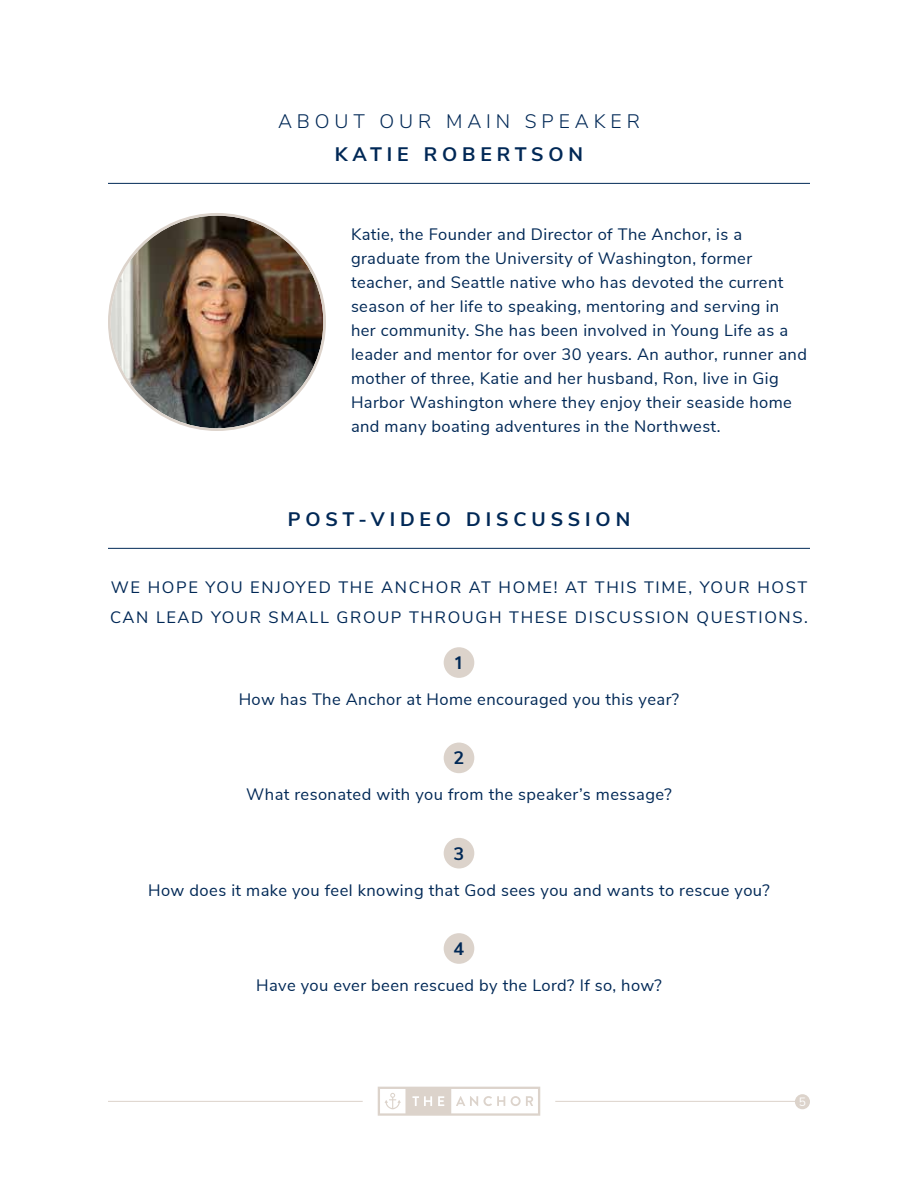
<style>
.page{position:relative;width:918px;height:1188px;background:#fff}
.page>*{position:absolute;margin:0;border:0;box-sizing:border-box;transform-origin:0 0}
.t1{font:700 19.5px "Nunito Sans";letter-spacing:.25em;color:#002856}
.t2{font:300 19.5px "Nunito Sans";letter-spacing:.25em;color:#002856}
.t3{font:700 18px "Nunito Sans";color:#002856}
.t4{font:16.5px/24px "Nunito Sans";letter-spacing:.025em;color:#002856}
.t5{font:16.5px/30px "Nunito Sans";letter-spacing:.1em;color:#002856}
.t6{font:12px "Nunito Sans";color:#fff}
</style>
<div class="page">
<hr style="left:555px;top:1101px;width:255px;height:1px;background:#dcd3cb">
<hr style="left:108px;top:1101px;width:255px;height:1px;background:#dcd3cb">
<svg style="left:378px;top:1087px;width:162px;height:29px"></svg>
<div style="left:795px;top:1094px;width:15px;height:15px;background:#dcd3cb;border-radius:50%"></div>
<hr style="left:108px;top:548px;width:702px;height:1px;background:#002856">
<hr style="left:108px;top:183px;width:702px;height:1px;background:#002856">
<div style="left:444px;top:647px;width:30px;height:31px;background:#dcd3cb;border-radius:50%"></div>
<div style="left:444px;top:743px;width:30px;height:30px;background:#dcd3cb;border-radius:50%"></div>
<div style="left:444px;top:838px;width:30px;height:31px;background:#dcd3cb;border-radius:50%"></div>
<div style="left:444px;top:933px;width:30px;height:31px;background:#dcd3cb;border-radius:50%"></div>
<img style="left:111px;top:216px;width:212px;height:212px;border-radius:106px">
<p class="t2" style="left:278px;top:107px;width:363px">ABOUT OUR MAIN SPEAKER</p>
<p class="t1" style="left:335px;top:140px;width:250px">KATIE ROBERTSON</p>
<p class="t4" style="left:351px;top:221px;width:457px">Katie, the Founder and Director of The Anchor, is a graduate from the University of Washington, former teacher, and Seattle native who has devoted the current season of her life to speaking, mentoring and serving in her community. She has been involved in Young Life as a leader and mentor for over 30 years. An author, runner and mother of three, Katie and her husband, Ron, live in Gig Harbor Washington where they enjoy their seaside home and many boating adventures in the Northwest.</p>
<p class="t1" style="left:288px;top:505px;width:344px">POST-VIDEO DISCUSSION</p>
<p class="t5" style="left:110px;top:572px;width:699px">WE HOPE YOU ENJOYED THE ANCHOR AT HOME! AT THIS TIME, YOUR HOST<br>CAN LEAD YOUR SMALL GROUP THROUGH THESE DISCUSSION QUESTIONS.</p>
<p class="t3" style="left:454px;top:649px;width:12px">1</p>
<p class="t4" style="left:239px;top:686px;width:442px">How has The Anchor at Home encouraged you this year?</p>
<p class="t3" style="left:454px;top:745px;width:12px">2</p>
<p class="t4" style="left:246px;top:782px;width:427px">What resonated with you from the speaker’s message?</p>
<p class="t3" style="left:454px;top:840px;width:12px">3</p>
<p class="t4" style="left:148px;top:877px;width:623px">How does it make you feel knowing that God sees you and wants to rescue you?</p>
<p class="t3" style="left:454px;top:935px;width:12px">4</p>
<p class="t4" style="left:256px;top:972px;width:407px">Have you ever been rescued by the Lord? If so, how?</p>
<p class="t6" style="left:799px;top:1093px;width:9px">5</p>
</div>
